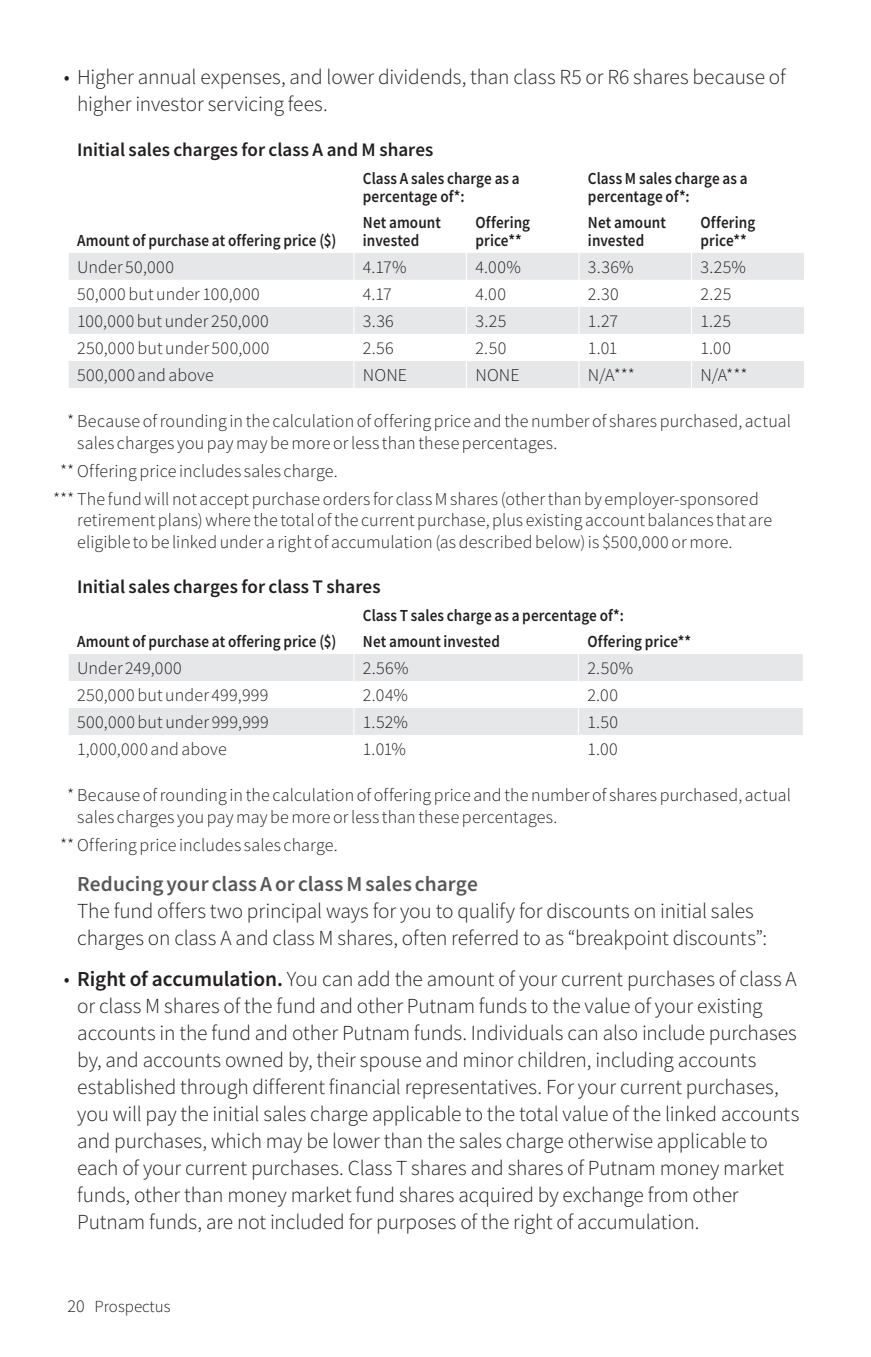
<style>
.page{position:relative;width:871px;height:1357px;background:#fff}
.page>*{position:absolute;margin:0;border:0;box-sizing:border-box;transform-origin:0 0}
.Text{font:300 21.38px/27px "Source Sans Pro";letter-spacing:-.005em;color:#231f20}
.SubHead_2{font:600 21.38px "Source Sans Pro";color:#57585a}
.SubHead_3{font:600 19.12px "Source Sans Pro";color:#231f20}
.Foot_symbol2{font:300 18px/21.4px "Source Sans Pro";letter-spacing:.005em;color:#231f20}
.Table_Left{font:300 18px "Source Sans Pro";letter-spacing:.015em;color:#231f20}
.Table_ColHd_Left{font:600 16.88px/18px "Source Sans Pro";letter-spacing:.005em;color:#231f20;scale:.9 1}
.t1{font:300 16.88px "Source Sans Pro";color:#231f20}
.s1{font-weight:600}
.s2{font-size:18px}
</style>
<div class="page">
<div style="left:69px;top:253px;width:735px;height:135px;background:#e6e7e9"></div>
<svg style="left:69px;top:280px;width:735px;height:81px"></svg>
<svg style="left:353px;top:253px;width:1px;height:135px"></svg>
<svg style="left:466px;top:253px;width:1px;height:135px"></svg>
<svg style="left:578px;top:253px;width:1px;height:135px"></svg>
<svg style="left:691px;top:253px;width:1px;height:135px"></svg>
<div style="left:69px;top:654px;width:734px;height:27px;background:#e6e7e9"></div>
<div style="left:69px;top:708px;width:734px;height:27px;background:#e6e7e9"></div>
<svg style="left:353px;top:654px;width:1px;height:81px"></svg>
<svg style="left:578px;top:654px;width:1px;height:81px"></svg>
<p class="Text" style="left:77px;top:63px;width:710px;text-indent:-14px">• Higher annual expenses, and lower dividends, than class R5 or R6 shares because of higher investor servicing fees.</p>
<p class="SubHead_3" style="left:77px;top:137px;width:358px">Initial sales charges for class A and M shares</p>
<p class="Table_ColHd_Left" style="left:363px;top:169px;width:176px">Class A sales charge as a percentage of*:</p>
<p class="Table_ColHd_Left" style="left:588px;top:169px;width:179px">Class M sales charge as a percentage of*:</p>
<p class="Table_ColHd_Left" style="left:77px;top:231px;width:289px">Amount of purchase at offering price ($)</p>
<p class="Table_ColHd_Left" style="left:363px;top:213px;width:88px">Net amount invested</p>
<p class="Table_ColHd_Left" style="left:475px;top:213px;width:62px">Offering price**</p>
<p class="Table_ColHd_Left" style="left:588px;top:213px;width:88px">Net amount invested</p>
<p class="Table_ColHd_Left" style="left:700px;top:213px;width:62px">Offering price**</p>
<p class="Table_Left" style="left:77px;top:256px;width:98px">Under 50,000</p>
<p class="Table_Left" style="left:363px;top:256px;width:45px">4.17%</p>
<p class="Table_Left" style="left:475px;top:256px;width:47px">4.00%</p>
<p class="Table_Left" style="left:588px;top:256px;width:47px">3.36%</p>
<p class="Table_Left" style="left:700px;top:256px;width:47px">3.25%</p>
<p class="Table_Left" style="left:77px;top:283px;width:184px">50,000 but under 100,000</p>
<p class="Table_Left" style="left:363px;top:283px;width:30px">4.17</p>
<p class="Table_Left" style="left:475px;top:283px;width:32px">4.00</p>
<p class="Table_Left" style="left:588px;top:283px;width:32px">2.30</p>
<p class="Table_Left" style="left:700px;top:283px;width:32px">2.25</p>
<p class="Table_Left" style="left:77px;top:310px;width:193px">100,000 but under 250,000</p>
<p class="Table_Left" style="left:363px;top:310px;width:32px">3.36</p>
<p class="Table_Left" style="left:475px;top:310px;width:32px">3.25</p>
<p class="Table_Left" style="left:588px;top:310px;width:32px">1.27</p>
<p class="Table_Left" style="left:700px;top:310px;width:32px">1.25</p>
<p class="Table_Left" style="left:77px;top:337px;width:194px">250,000 but under 500,000</p>
<p class="Table_Left" style="left:363px;top:337px;width:32px">2.56</p>
<p class="Table_Left" style="left:475px;top:337px;width:32px">2.50</p>
<p class="Table_Left" style="left:588px;top:337px;width:31px">1.01</p>
<p class="Table_Left" style="left:700px;top:337px;width:32px">1.00</p>
<p class="Table_Left" style="left:77px;top:364px;width:138px">500,000 and above</p>
<p class="Table_Left" style="left:363px;top:364px;width:46px">NONE</p>
<p class="Table_Left" style="left:475px;top:364px;width:46px">NONE</p>
<p class="Table_Left" style="left:588px;top:364px;width:49px">N/A***</p>
<p class="Table_Left" style="left:700px;top:364px;width:49px">N/A***</p>
<p class="Foot_symbol2" style="left:77px;top:411px;width:715px;text-indent:-10px">* Because of rounding in the calculation of offering price and the number of shares purchased, actual sales charges you pay may be more or less than these percentages.</p>
<p class="Foot_symbol2" style="left:60px;top:460px;width:279px">**Offering price includes sales charge.</p>
<p class="Foot_symbol2" style="left:77px;top:488px;width:696px;text-indent:-24px">*** The fund will not accept purchase orders for class M shares (other than by employer-sponsored retirement plans) where the total of the current purchase, plus existing account balances that are eligible to be linked under a right of accumulation (as described below) is $500,000 or more.</p>
<p class="SubHead_3" style="left:77px;top:574px;width:305px">Initial sales charges for class T shares</p>
<p class="Table_ColHd_Left" style="left:363px;top:606px;width:291px">Class T sales charge as a percentage of*:</p>
<p class="Table_ColHd_Left" style="left:77px;top:632px;width:289px">Amount of purchase at offering price ($)</p>
<p class="Table_ColHd_Left" style="left:363px;top:632px;width:154px">Net amount invested</p>
<p class="Table_ColHd_Left" style="left:587px;top:632px;width:117px">Offering price**</p>
<p class="Table_Left" style="left:77px;top:657px;width:106px">Under 249,000</p>
<p class="Table_Left" style="left:363px;top:657px;width:47px">2.56%</p>
<p class="Table_Left" style="left:587px;top:657px;width:47px">2.50%</p>
<p class="Table_Left" style="left:77px;top:684px;width:193px">250,000 but under 499,999</p>
<p class="Table_Left" style="left:363px;top:684px;width:47px">2.04%</p>
<p class="Table_Left" style="left:587px;top:684px;width:32px">2.00</p>
<p class="Table_Left" style="left:77px;top:711px;width:193px">500,000 but under 999,999</p>
<p class="Table_Left" style="left:363px;top:711px;width:47px">1.52%</p>
<p class="Table_Left" style="left:587px;top:711px;width:32px">1.50</p>
<p class="Table_Left" style="left:77px;top:738px;width:151px">1,000,000 and above</p>
<p class="Table_Left" style="left:363px;top:738px;width:45px">1.01%</p>
<p class="Table_Left" style="left:587px;top:738px;width:32px">1.00</p>
<p class="Foot_symbol2" style="left:77px;top:785px;width:715px;text-indent:-10px">* Because of rounding in the calculation of offering price and the number of shares purchased, actual sales charges you pay may be more or less than these percentages.</p>
<p class="Foot_symbol2" style="left:60px;top:834px;width:279px">**Offering price includes sales charge.</p>
<p class="SubHead_2" style="left:77px;top:870px;width:402px">Reducing your class A or class M sales charge</p>
<p class="Text" style="left:77px;top:898px;width:691px">The fund offers two principal ways for you to qualify for discounts on initial sales charges on class A and class M shares, often referred to as “breakpoint discounts”:</p>
<p class="Text" style="left:77px;top:965px;width:724px;text-indent:-14px">• <span class="s1">Right of accumulation.</span> You can add the amount of your current purchases of class A or class M shares of the fund and other Putnam funds to the value of your existing accounts in the fund and other Putnam funds. Individuals can also include purchases by, and accounts owned by, their spouse and minor children, including accounts established through different financial representatives. For your current purchases, you will pay the initial sales charge applicable to the total value of the linked accounts and purchases, which may be lower than the sales charge otherwise applicable to each of your current purchases. Class T shares and shares of Putnam money market funds, other than money market fund shares acquired by exchange from other Putnam funds, are not included for purposes of the right of accumulation.</p>
<p class="t1" style="left:68px;top:1296px;width:105px"><span class="s2">20</span> Prospectus</p>
</div>
